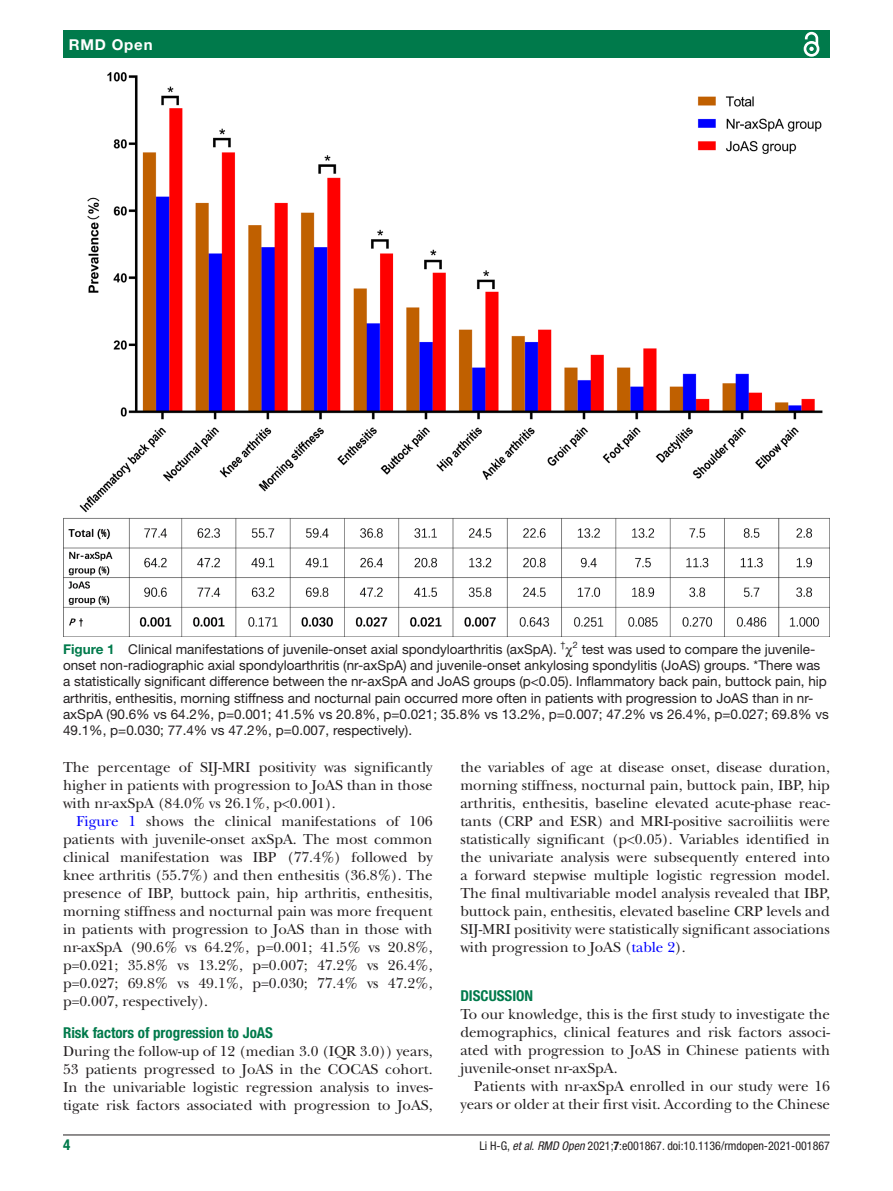
<style>
.page{position:relative;width:893px;height:1191px;background:#fff}
.page>*{position:absolute;margin:0;border:0;box-sizing:border-box;transform-origin:0 0}
.t1{font:15px/18px "New Baskerville";color:#231f20;text-align:justify}
.t2{font:700 condensed 15px "Helvetica Neue LT Std";color:#007a4b}
.t3{font:700 15px "Helvetica Neue LT Std";letter-spacing:.055em;color:#fff}
.t4{font:13.5px/16.2px "Helvetica Neue LT Std";color:#231f20}
.t5{font:condensed 12px "Helvetica Neue LT Std";color:#231f20}
.s1{font-weight:700;color:#007a4b}
.s2{color:#00f}
.s3{font-style:italic}
.s4{font-weight:700}
</style>
<div class="page">
<hr style="left:63px;top:1134px;width:767px;height:1px;background:#231f20">
<div style="left:63px;top:31px;width:767px;height:27px;background:#007a4b"></div>
<svg style="left:803px;top:31px;width:17px;height:26px"></svg>
<img style="left:63px;top:73px;width:767px;height:563px">
<p class="t3" style="left:69px;top:35px;width:85px">RMD Open</p>
<p class="t4" style="left:63px;top:641px;width:767px"><span class="s1">Figure 1</span> Clinical manifestations of juvenile-onset axial spondyloarthritis (axSpA). <sup>†</sup> <sup>2</sup> test was used to compare the juvenile&shy;onset non-radiographic axial spondyloarthritis (nr-axSpA) and juvenile-onset ankylosing spondylitis (JoAS) groups. *There was a statistically significant difference between the nr-axSpA and JoAS groups (p&lt;0.05). Inflammatory back pain, buttock pain, hip arthritis, enthesitis, morning stiffness and nocturnal pain occurred more often in patients with progression to JoAS than in nr&shy;axSpA (90.6% vs 64.2%, p=0.001; 41.5% vs 20.8%, p=0.021; 35.8% vs 13.2%, p=0.007; 47.2% vs 26.4%, p=0.027; 69.8% vs 49.1%, p=0.030; 77.4% vs 47.2%, p=0.007, respectively).</p>
<p class="t1" style="left:63px;top:758px;width:371px">The percentage of SIJ-MRI positivity was significantly higher in patients with progression to JoAS than in those with nr-axSpA (84.0% vs 26.1%, p&lt;0.001).</p>
<p class="t1" style="left:63px;top:812px;width:371px;text-indent:14px"><span class="s2">Figure 1</span> shows the clinical manifestations of 106 patients with juvenile-onset axSpA. The most common clinical manifestation was IBP (77.4%) followed by knee arthritis (55.7%) and then enthesitis (36.8%). The presence of IBP, buttock pain, hip arthritis, enthesitis, morning stiffness and nocturnal pain was more frequent in patients with progression to JoAS than in those with nr-axSpA (90.6% vs 64.2%, p=0.001; 41.5% vs 20.8%, p=0.021; 35.8% vs 13.2%, p=0.007; 47.2% vs 26.4%, p=0.027; 69.8% vs 49.1%, p=0.030; 77.4% vs 47.2%, p=0.007, respectively).</p>
<p class="t2" style="left:63px;top:1023px;width:211px">Risk factors of progression to JoAS</p>
<p class="t1" style="left:63px;top:1042px;width:371px">During the follow-up of 12 (median 3.0 (IQR 3.0)) years, 53 patients progressed to JoAS in the COCAS cohort.<br>In the univariable logistic regression analysis to inves&shy;tigate risk factors associated with progression to JoAS,</p>
<p class="t1" style="left:460px;top:758px;width:371px">the variables of age at disease onset, disease duration, morning stiffness, nocturnal pain, buttock pain, IBP, hip arthritis, enthesitis, baseline elevated acute-phase reac&shy;tants (CRP and ESR) and MRI-positive sacroiliitis were statistically significant (p&lt;0.05). Variables identified in the univariate analysis were subsequently entered into a forward stepwise multiple logistic regression model.<br>The final multivariable model analysis revealed that IBP, buttock pain, enthesitis, elevated baseline CRP levels and SIJ-MRI positivity were statistically significant associations with progression to JoAS (<span class="s2">table 2</span>).</p>
<p class="t2" style="left:460px;top:987px;width:74px">DISCUSSION</p>
<p class="t1" style="left:460px;top:1005px;width:371px">To our knowledge, this is the first study to investigate the demographics, clinical features and risk factors associ&shy;ated with progression to JoAS in Chinese patients with juvenile-onset nr-axSpA.</p>
<p class="t1" style="left:460px;top:1077px;width:371px;text-align:right">Patients with nr-axSpA enrolled in our study were 16 years or older at their first visit. According to the Chinese</p>
<p class="t2" style="left:63px;top:1135px;width:9px">4</p>
<p class="t5" style="left:479px;top:1138px;width:352px">Li H-G, <span class="s3">et al</span>. <span class="s3">RMD Open</span> 2021;<span class="s4">7</span>:e001867. doi:10.1136/rmdopen-2021-001867</p>
</div>
